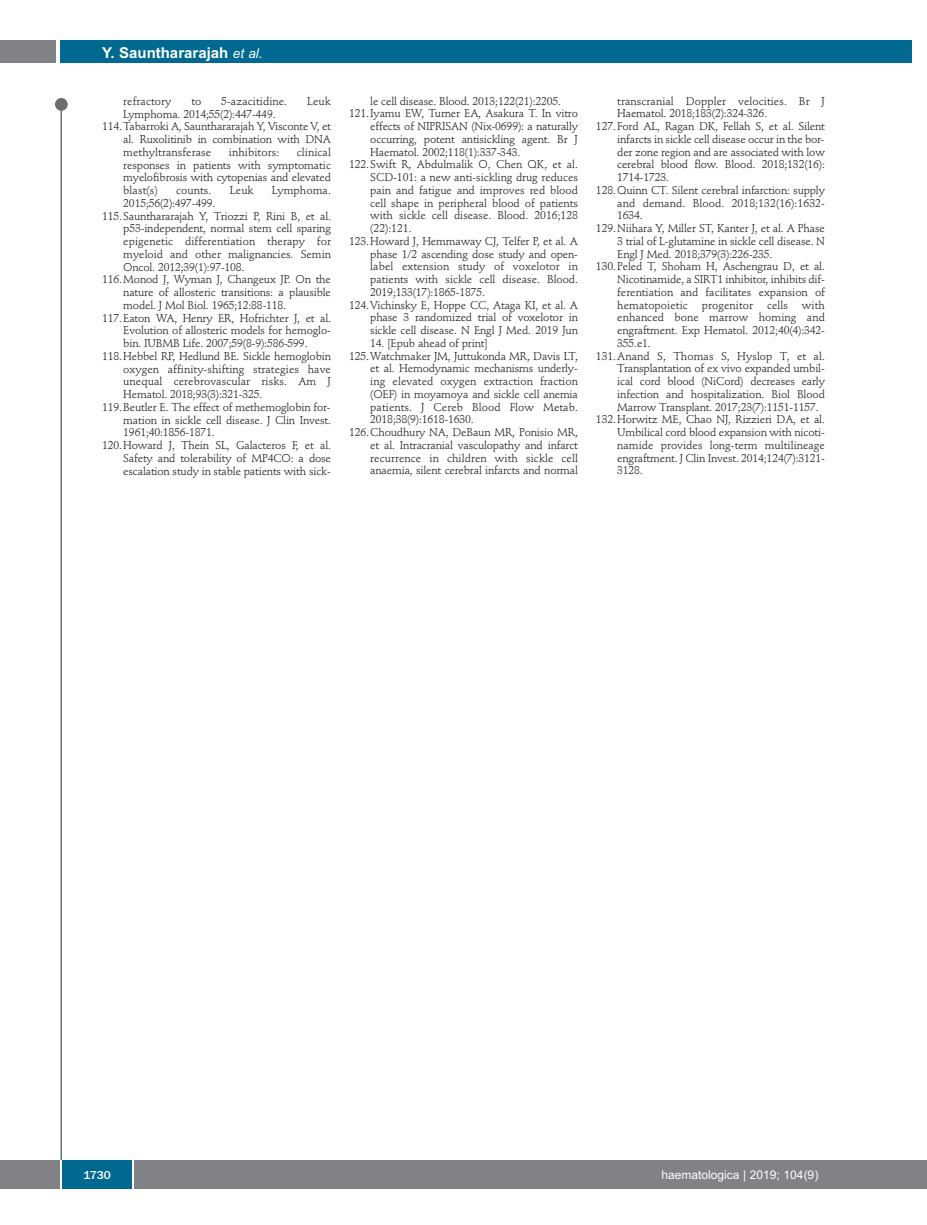
<style>
.page{position:relative;width:927px;height:1225px;background:#fff}
.page>*{position:absolute;margin:0;border:0;box-sizing:border-box;transform-origin:0 0}
.t1{font:700 15px "Arial";color:#fff}
.t2{font:12px "Arial";color:#fff}
.t3{font:500 12px "Franklin Gothic";color:#fff}
.t4{font:11.25px/12.8px "Stempel Schneidler";letter-spacing:-.015em;color:#231f20;text-align:justify}
.t5{font:11.25px "Stempel Schneidler";letter-spacing:.005em;color:#231f20}
.s1{font-weight:400;font-style:italic;font-size:13.5px}
</style>
<div class="page">
<div style="left:911px;top:1160px;width:16px;height:28px;background:#808285"></div>
<div style="left:55px;top:98px;width:13px;height:13px;background:#6c6d70;border-radius:50%"></div>
<hr style="left:60px;top:101px;width:2px;height:1061px;background:#6c6d70">
<div style="left:60px;top:40px;width:852px;height:22px;background:#006991"></div>
<div style="left:0;top:40px;width:56px;height:22px;background:#808285"></div>
<div style="left:0;top:1160px;width:911px;height:28px;background:#808285"></div>
<div style="left:62px;top:1160px;width:71px;height:28px;background:#006991"></div>
<hr style="left:60px;top:1160px;width:2px;height:28px;background:#fff">
<svg style="left:133px;top:1160px;width:1px;height:28px"></svg>
<h1 class="t1" style="left:102px;top:44px;width:162px">Y. Saunthararajah <span class="s1">et al.</span></h1>
<p class="t5" style="left:123px;top:96px;width:50px">refractory</p>
<p class="t4" style="left:191px;top:96px;width:12px">to</p>
<p class="t5" style="left:221px;top:96px;width:67px">5-azacitidine.</p>
<p class="t4" style="left:307px;top:96px;width:25px">Leuk</p>
<p class="t4" style="left:123px;top:108px;width:154px">Lymphoma. 2014;55(2):447-449.</p>
<p class="t4" style="left:102px;top:121px;width:230px">114.Tabarroki A, Saunthararajah Y, Visconte V, et</p>
<p class="t4" style="left:123px;top:134px;width:209px">al. Ruxolitinib in combination with DNA</p>
<p class="t5" style="left:123px;top:147px;width:89px">methyltransferase</p>
<p class="t5" style="left:229px;top:147px;width:52px">inhibitors:</p>
<p class="t4" style="left:123px;top:147px;width:209px;text-indent:174px">clinical responses in patients with symptomatic myelofibrosis with cytopenias and elevated blast(s)</p>
<p class="t4" style="left:176px;top:185px;width:37px">counts.</p>
<p class="t4" style="left:230px;top:185px;width:25px">Leuk</p>
<p class="t5" style="left:272px;top:186px;width:61px">Lymphoma.</p>
<p class="t4" style="left:123px;top:198px;width:94px">2015;56(2):497-499.</p>
<p class="t4" style="left:102px;top:210px;width:230px">115.Saunthararajah Y, Triozzi P, Rini B, et al.</p>
<p class="t4" style="left:123px;top:223px;width:209px">p53-independent, normal stem cell sparing</p>
<p class="t5" style="left:123px;top:236px;width:209px">epigenetic differentiation therapy for</p>
<p class="t4" style="left:123px;top:249px;width:209px">myeloid and other malignancies. Semin</p>
<p class="t4" style="left:123px;top:261px;width:123px">Oncol. 2012;39(1):97-108.</p>
<p class="t4" style="left:102px;top:274px;width:230px">116.Monod J, Wyman J, Changeux JP. On the</p>
<p class="t4" style="left:123px;top:287px;width:209px">nature of allosteric transitions: a plausible</p>
<p class="t4" style="left:123px;top:300px;width:164px">model. J Mol Biol. 1965;12:88-118.</p>
<p class="t4" style="left:102px;top:312px;width:230px">117.Eaton WA, Henry ER, Hofrichter J, et al.</p>
<p class="t4" style="left:123px;top:325px;width:209px">Evolution of allosteric models for hemoglo-</p>
<p class="t4" style="left:123px;top:338px;width:186px">bin. IUBMB Life. 2007;59(8-9):586-599.</p>
<p class="t4" style="left:102px;top:351px;width:230px">118.Hebbel RP, Hedlund BE. Sickle hemoglobin</p>
<p class="t5" style="left:123px;top:364px;width:209px">oxygen affinity-shifting strategies have</p>
<p class="t5" style="left:123px;top:377px;width:209px">unequal cerebrovascular risks. Am J</p>
<p class="t4" style="left:123px;top:389px;width:141px">Hematol. 2018;93(3):321-325.</p>
<p class="t4" style="left:102px;top:402px;width:230px">119.Beutler E. The effect of methemoglobin for-</p>
<p class="t4" style="left:123px;top:414px;width:209px">mation in sickle cell disease. J Clin Invest.</p>
<p class="t4" style="left:123px;top:427px;width:93px">1961;40:1856-1871.</p>
<p class="t4" style="left:102px;top:440px;width:230px">120.Howard J, Thein SL, Galacteros F, et al.</p>
<p class="t4" style="left:123px;top:453px;width:209px">Safety and tolerability of MP4CO: a dose</p>
<p class="t4" style="left:123px;top:465px;width:209px">escalation study in stable patients with sick-</p>
<p class="t4" style="left:370px;top:96px;width:192px">le cell disease. Blood. 2013;122(21):2205.</p>
<p class="t4" style="left:349px;top:108px;width:230px">121.Iyamu EW, Turner EA, Asakura T. In vitro</p>
<p class="t4" style="left:370px;top:121px;width:209px">effects of NIPRISAN (Nix-0699): a naturally</p>
<p class="t4" style="left:370px;top:134px;width:209px">occurring, potent antisickling agent. Br J</p>
<p class="t4" style="left:370px;top:147px;width:152px">Haematol. 2002;118(1):337-343.</p>
<p class="t4" style="left:349px;top:159px;width:230px">122.Swift R, Abdulmalik O, Chen QK, et al.</p>
<p class="t4" style="left:370px;top:172px;width:209px">SCD-101: a new anti-sickling drug reduces</p>
<p class="t4" style="left:370px;top:185px;width:209px">pain and fatigue and improves red blood</p>
<p class="t4" style="left:370px;top:198px;width:209px">cell shape in peripheral blood of patients</p>
<p class="t4" style="left:370px;top:210px;width:209px">with sickle cell disease. Blood. 2016;128</p>
<p class="t4" style="left:370px;top:223px;width:43px">(22):121.</p>
<p class="t4" style="left:349px;top:236px;width:230px">123.Howard J, Hemmaway CJ, Telfer P, et al. A</p>
<p class="t4" style="left:370px;top:248px;width:209px">phase 1/2 ascending dose study and open-</p>
<p class="t5" style="left:370px;top:262px;width:209px">label extension study of voxelotor in</p>
<p class="t4" style="left:370px;top:274px;width:209px">patients with sickle cell disease. Blood.</p>
<p class="t4" style="left:370px;top:287px;width:116px">2019;133(17):1865-1875.</p>
<p class="t4" style="left:349px;top:299px;width:230px">124.Vichinsky E, Hoppe CC, Ataga KI, et al. A</p>
<p class="t4" style="left:370px;top:312px;width:209px">phase 3 randomized trial of voxelotor in</p>
<p class="t4" style="left:370px;top:325px;width:209px">sickle cell disease. N Engl J Med. 2019 Jun</p>
<p class="t4" style="left:370px;top:338px;width:119px">14. [Epub ahead of print]</p>
<p class="t4" style="left:349px;top:350px;width:230px">125.Watchmaker JM, Juttukonda MR, Davis LT,</p>
<p class="t4" style="left:370px;top:363px;width:209px">et al. Hemodynamic mechanisms underly-</p>
<p class="t5" style="left:370px;top:377px;width:209px">ing elevated oxygen extraction fraction</p>
<p class="t4" style="left:370px;top:389px;width:209px">(OEF) in moyamoya and sickle cell anemia</p>
<p class="t5" style="left:370px;top:402px;width:209px">patients. J Cereb Blood Flow Metab.</p>
<p class="t4" style="left:370px;top:414px;width:105px">2018;38(9):1618-1630.</p>
<p class="t4" style="left:349px;top:427px;width:230px">126.Choudhury NA, DeBaun MR, Ponisio MR,</p>
<p class="t4" style="left:370px;top:440px;width:209px">et al. Intracranial vasculopathy and infarct</p>
<p class="t5" style="left:370px;top:453px;width:209px">recurrence in children with sickle cell</p>
<p class="t4" style="left:370px;top:465px;width:209px">anaemia, silent cerebral infarcts and normal</p>
<p class="t5" style="left:617px;top:96px;width:209px">transcranial Doppler velocities. Br J</p>
<p class="t4" style="left:617px;top:108px;width:152px">Haematol. 2018;183(2):324-326.</p>
<p class="t4" style="left:596px;top:121px;width:230px">127.Ford AL, Ragan DK, Fellah S, et al. Silent</p>
<p class="t4" style="left:617px;top:134px;width:209px">infarcts in sickle cell disease occur in the bor-</p>
<p class="t4" style="left:617px;top:146px;width:209px">der zone region and are associated with low</p>
<p class="t4" style="left:617px;top:159px;width:209px">cerebral blood flow. Blood. 2018;132(16):</p>
<p class="t4" style="left:617px;top:172px;width:53px">1714-1723.</p>
<p class="t4" style="left:596px;top:185px;width:230px">128.Quinn CT. Silent cerebral infarction: supply</p>
<p class="t5" style="left:617px;top:198px;width:209px">and demand. Blood. 2018;132(16):1632-</p>
<p class="t4" style="left:617px;top:210px;width:27px">1634.</p>
<p class="t4" style="left:596px;top:223px;width:230px">129.Niihara Y, Miller ST, Kanter J, et al. A Phase</p>
<p class="t4" style="left:617px;top:236px;width:209px">3 trial of L-glutamine in sickle cell disease. N</p>
<p class="t4" style="left:617px;top:248px;width:157px">Engl J Med. 2018;379(3):226-235.</p>
<p class="t4" style="left:596px;top:261px;width:230px">130.Peled T, Shoham H, Aschengrau D, et al.</p>
<p class="t4" style="left:617px;top:274px;width:209px">Nicotinamide, a SIRT1 inhibitor, inhibits dif-</p>
<p class="t4" style="left:617px;top:287px;width:209px">ferentiation and facilitates expansion of</p>
<p class="t5" style="left:617px;top:300px;width:209px">hematopoietic progenitor cells with</p>
<p class="t5" style="left:617px;top:313px;width:209px">enhanced bone marrow homing and</p>
<p class="t4" style="left:617px;top:325px;width:209px">engraftment. Exp Hematol. 2012;40(4):342-</p>
<p class="t4" style="left:617px;top:338px;width:35px">355.e1.</p>
<p class="t5" style="left:596px;top:351px;width:230px">131.Anand S, Thomas S, Hyslop T, et al.</p>
<p class="t4" style="left:617px;top:363px;width:209px">Transplantation of ex vivo expanded umbil-</p>
<p class="t4" style="left:617px;top:376px;width:209px">ical cord blood (NiCord) decreases early</p>
<p class="t4" style="left:617px;top:389px;width:209px">infection and hospitalization. Biol Blood</p>
<p class="t4" style="left:617px;top:401px;width:203px">Marrow Transplant. 2017;23(7):1151-1157.</p>
<p class="t4" style="left:596px;top:414px;width:230px">132.Horwitz ME, Chao NJ, Rizzieri DA, et al.</p>
<p class="t4" style="left:617px;top:427px;width:209px">Umbilical cord blood expansion with nicoti-</p>
<p class="t4" style="left:617px;top:440px;width:209px">namide provides long-term multilineage</p>
<p class="t4" style="left:617px;top:452px;width:209px">engraftment. J Clin Invest. 2014;124(7):3121-</p>
<p class="t4" style="left:617px;top:465px;width:27px">3128.</p>
<p class="t3" style="left:84px;top:1167px;width:29px">1730</p>
<p class="t2" style="left:661px;top:1167px;width:158px">haematologica | 2019; 104(9)</p>
</div>
